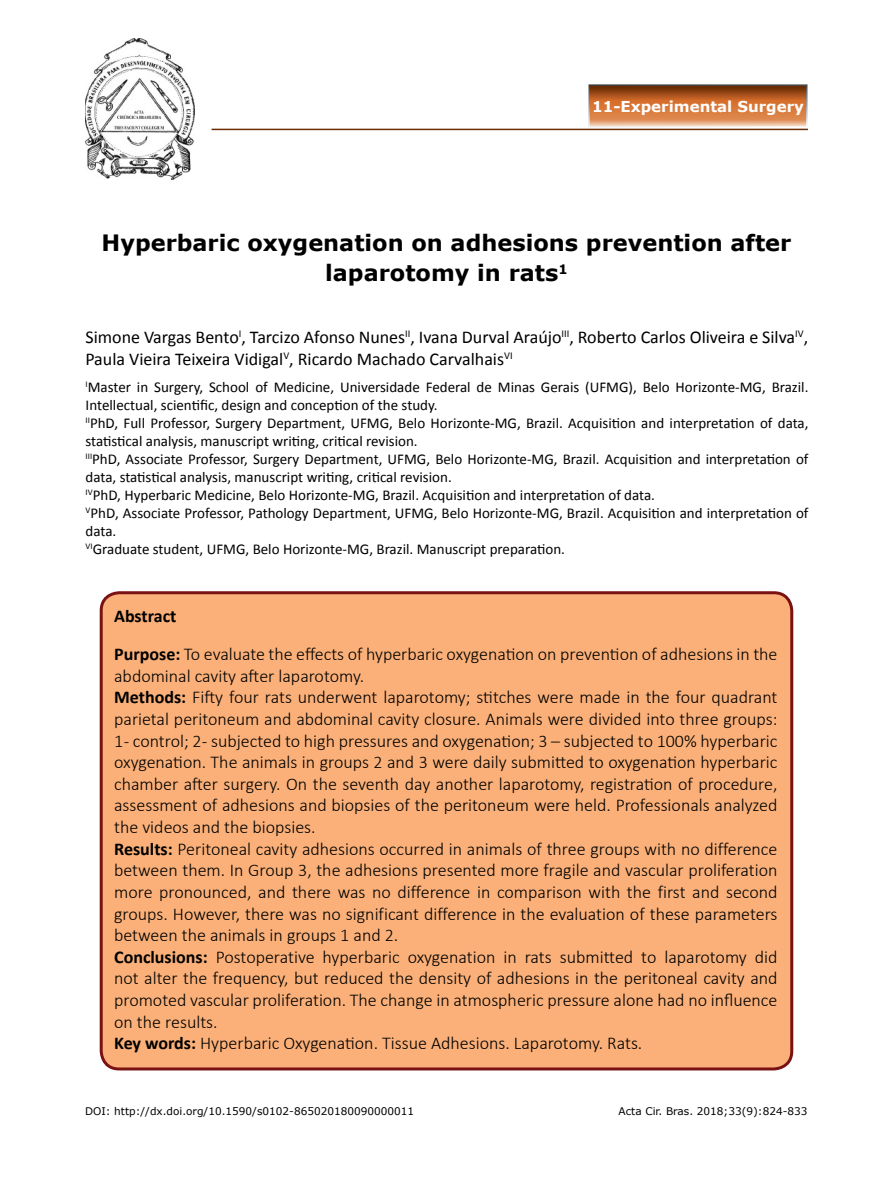
<style>
.page{position:relative;width:893px;height:1191px;background:#fff}
.page>*{position:absolute;margin:0;border:0;box-sizing:border-box;transform-origin:0 0}
.t1{font:700 22.5px/30px "Verdana";color:#000;text-align:center}
.t2{font:300 18px/21.6px "Calibri";color:#000}
.t3{font:18px/21.6px "Calibri";color:#000}
.t4{font:15px/18px "Calibri";color:#000}
.t5{font:700 15px "Verdana";color:#fff}
.t6{font:10.5px "Verdana";color:#000}
.s1{font-weight:700}
</style>
<div class="page">
<img style="left:85px;top:38px;width:110px;height:142px">
<hr style="left:212px;top:129px;width:596px;height:1px;background:#6a2c00">
<svg style="left:591px;top:87px;width:213px;height:38px;background:#c57038"></svg>
<div style="left:588px;top:84px;width:219px;height:44px;border:2px solid #fff"></div>
<div style="left:101px;top:593px;width:691px;height:476px;background:#fab078;border-radius:18px"></div>
<div style="left:100px;top:591px;width:693px;height:479px;border:3px solid #7a1113;border-radius:18px"></div>
<p class="t5" style="left:592px;top:96px;width:213px">11-Experimental Surgery</p>
<p class="t1" style="left:102px;top:227px;width:691px">Hyperbaric oxygenation on adhesions prevention after laparotomy in rats<sup>1</sup></p>
<p class="t3" style="left:85px;top:326px;width:724px">Simone Vargas Bento<sup>I</sup>, Tarcizo Afonso Nunes<sup>II</sup>, Ivana Durval Araújo<sup>III</sup>, Roberto Carlos Oliveira e Silva<sup>IV</sup>,<br>Paula Vieira Teixeira Vidigal<sup>V</sup>, Ricardo Machado Carvalhais<sup>VI</sup></p>
<p class="t4" style="left:86px;top:377px;width:724px"><sup>I</sup>Master in Surgery, School of Medicine, Universidade Federal de Minas Gerais (UFMG), Belo Horizonte-MG, Brazil.<br>Intellectual, scientific, design and conception of the study.<br><sup>II</sup>PhD, Full Professor, Surgery Department, UFMG, Belo Horizonte-MG, Brazil. Acquisition and interpretation of data, statistical analysis, manuscript writing, critical revision.<br><sup>III</sup>PhD, Associate Professor, Surgery Department, UFMG, Belo Horizonte-MG, Brazil. Acquisition and interpretation of data, statistical analysis, manuscript writing, critical revision.<br><sup>IV</sup>PhD, Hyperbaric Medicine, Belo Horizonte-MG, Brazil. Acquisition and interpretation of data.<br><sup>V</sup>PhD, Associate Professor, Pathology Department, UFMG, Belo Horizonte-MG, Brazil. Acquisition and interpretation of data.<br><sup>VI</sup>Graduate student, UFMG, Belo Horizonte-MG, Brazil. Manuscript preparation.</p>
<p class="t2" style="left:114px;top:596px;width:665px;line-height:38.5px"><span class="s1">Abstract<br>Purpose:</span> To evaluate the effects of hyperbaric oxygenation on prevention of adhesions in the</p>
<p class="t2" style="left:114px;top:665px;width:665px">abdominal cavity after laparotomy.<br><span class="s1">Methods:</span> Fifty four rats underwent laparotomy; stitches were made in the four quadrant parietal peritoneum and abdominal cavity closure. Animals were divided into three groups:<br>1 - control; 2 - subjected to high pressures and oxygenation; 3 – subjected to 100% hyperbaric oxygenation. The animals in groups 2 and 3 were daily submitted to oxygenation hyperbaric chamber after surgery. On the seventh day another laparotomy, registration of procedure, assessment of adhesions and biopsies of the peritoneum were held. Professionals analyzed the videos and the biopsies.<br><span class="s1">Results:</span> Peritoneal cavity adhesions occurred in animals of three groups with no difference between them. In Group 3, the adhesions presented more fragile and vascular proliferation more pronounced, and there was no difference in comparison with the first and second groups. However, there was no significant difference in the evaluation of these parameters between the animals in groups 1 and 2.<br><span class="s1">Conclusions:</span> Postoperative hyperbaric oxygenation in rats submitted to laparotomy did not alter the frequency, but reduced the density of adhesions in the peritoneal cavity and promoted vascular proliferation. The change in atmospheric pressure alone had no influence on the results.<br><span class="s1">Key words:</span> Hyperbaric Oxygenation. Tissue Adhesions. Laparotomy. Rats.</p>
<p class="t6" style="left:85px;top:1103px;width:331px">DOI: http://dx.doi.org/10.1590/s0102-865020180090000011</p>
<p class="t6" style="left:619px;top:1103px;width:190px">Acta Cir. Bras. 2018;33(9):824-833</p>
</div>
